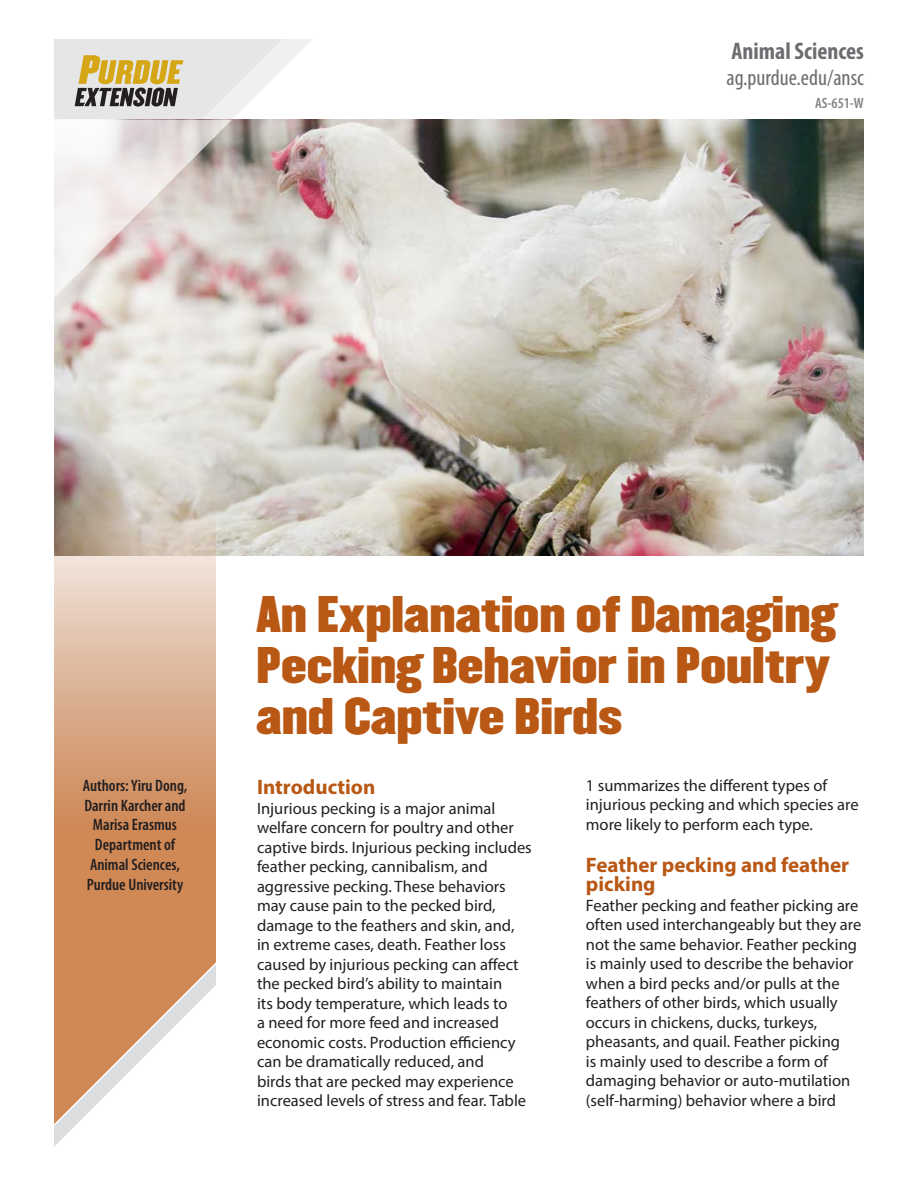
<style>
.page{position:relative;width:918px;height:1188px;background:#fff}
.page>*{position:absolute;margin:0;border:0;box-sizing:border-box;transform-origin:0 0}
.PUBLICATION_HEADING{font:45px/51px "Champion Middleweight";color:#b95814}
.t1{font:700 condensed 24px "Myriad Pro";color:#6c6d70}
.t2{font:condensed 22.5px "Myriad Pro";color:#6c6d70}
.HEADING_1{font:700 21px/19.5px "Myriad Pro";color:#b95814}
.t3{font:16.5px/19.5px "Myriad Pro";color:#231f20}
.t4{font:600 condensed 16.5px/19.8px "Myriad Pro";color:#231f20;text-align:center}
.t5{font:600 condensed 15px "Myriad Pro";color:#808285}
</style>
<div class="page">
<svg style="left:54px;top:39px;width:366px;height:81px"></svg>
<svg style="left:75px;top:55px;width:108px;height:52px;background:#b5a578"></svg>
<img style="left:216px;top:120px;width:648px;height:435px">
<svg style="left:54px;top:311px;width:162px;height:648px;background:#d7b49a"></svg>
<svg style="left:54px;top:959px;width:162px;height:188px"></svg>
<svg style="left:54px;top:120px;width:178px;height:191px"></svg>
<p class="t1" style="left:732px;top:36px;width:134px">Animal Sciences</p>
<p class="t2" style="left:727px;top:64px;width:139px">ag.purdue.edu/ansc</p>
<p class="t5" style="left:815px;top:95px;width:50px">AS-651-W</p>
<p class="t4" style="left:83px;top:776px;width:106px">Authors: Yiru Dong,<br>Darrin Karcher and<br>Marisa Erasmus</p>
<p class="t4" style="left:87px;top:835px;width:98px">Department of<br>Animal Sciences,<br>Purdue University</p>
<p class="PUBLICATION_HEADING" style="left:256px;top:588px;width:581px">An Explanation of Damaging<br>Pecking Behavior in Poultry and Captive Birds</p>
<p class="HEADING_1" style="left:257px;top:777px;width:120px">Introduction</p>
<p class="t3" style="left:257px;top:798px;width:276px">Injurious pecking is a major animal welfare concern for poultry and other captive birds. Injurious pecking includes feather pecking, cannibalism, and aggressive pecking. These behaviors may cause pain to the pecked bird, damage to the feathers and skin, and,<br>in extreme cases, death. Feather loss caused by injurious pecking can affect the pecked bird’s ability to maintain<br>its body temperature, which leads to<br>a need for more feed and increased economic costs. Production efficiency can be dramatically reduced, and<br>birds that are pecked may experience increased levels of stress and fear. Table</p>
<p class="t3" style="left:586px;top:775px;width:274px">1 summarizes the different types of injurious pecking and which species are more likely to perform each type.</p>
<p class="HEADING_1" style="left:586px;top:854px;width:265px">Feather pecking and feather picking</p>
<p class="t3" style="left:586px;top:895px;width:277px">Feather pecking and feather picking are often used interchangeably but they are not the same behavior. Feather pecking is mainly used to describe the behavior when a bird pecks and/or pulls at the feathers of other birds, which usually occurs in chickens, ducks, turkeys, pheasants, and quail. Feather picking<br>is mainly used to describe a form of damaging behavior or auto-mutilation (self-harming) behavior where a bird</p>
</div>
